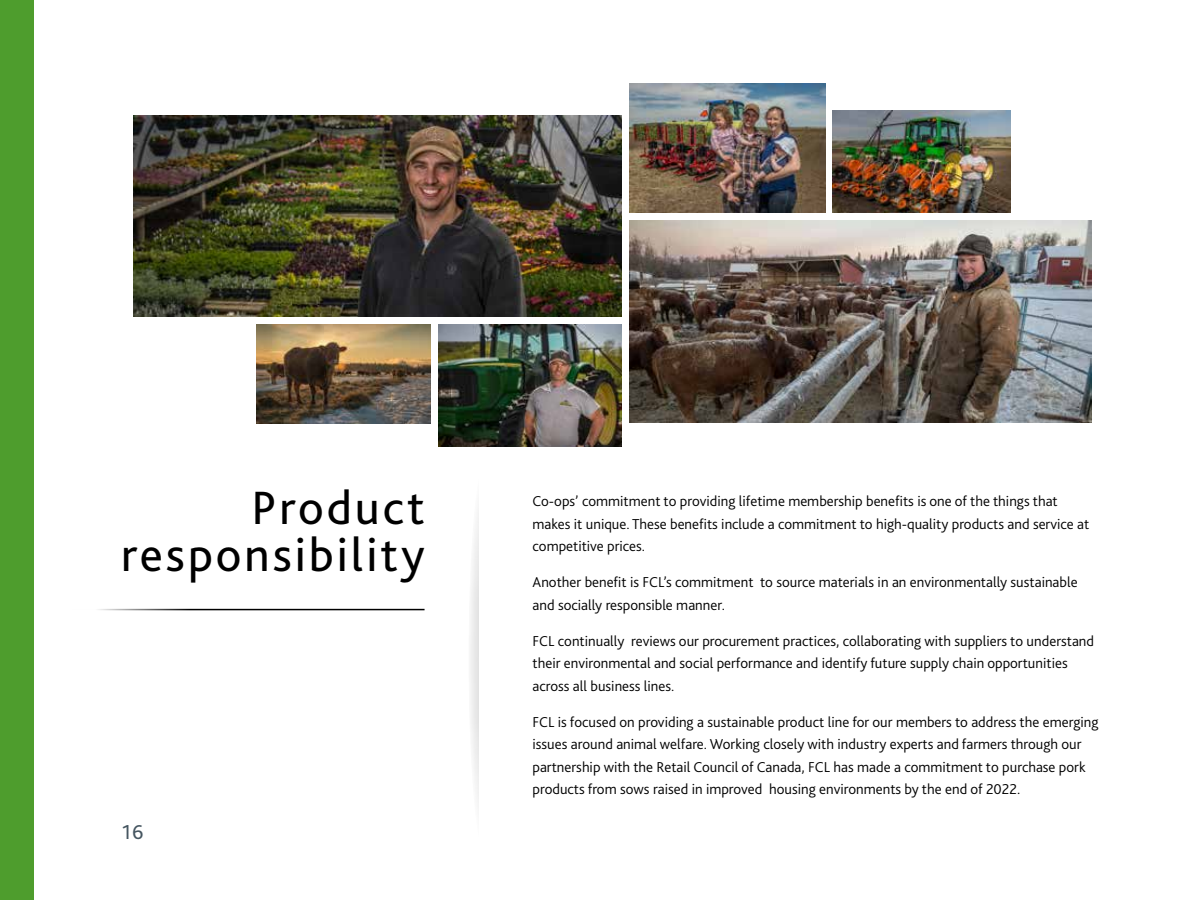
<style>
.page{position:relative;width:1200px;height:900px;background:#fff}
.page>*{position:absolute;margin:0;border:0;box-sizing:border-box;transform-origin:0 0}
.t1{font:48.9px/46.5px "Bliss 2";letter-spacing:.06em;color:#000;text-align:right}
.t2{font:21px "Bliss 2";color:#455560}
.t3{font:300 15px/22.5px "Bliss 2";color:#000}
</style>
<div class="page">
<svg style="left:468px;top:460px;width:35px;height:396px;fill:#f1f1f1"></svg>
<div style="left:479px;top:460px;width:40px;height:419px;background:#fff"></div>
<img style="left:134px;top:116px;width:488px;height:201px">
<img style="left:630px;top:84px;width:195px;height:129px">
<img style="left:630px;top:220px;width:462px;height:202px">
<img style="left:439px;top:325px;width:183px;height:122px">
<img style="left:833px;top:111px;width:177px;height:102px">
<img style="left:257px;top:325px;width:173px;height:99px">
<div style="left:0;top:0;width:34px;height:900px;background:#4e9d2d"></div>
<hr style="left:71px;top:609px;width:354px;height:1px;background:#000">
<h1 class="t1" style="left:121px;top:485px;width:305px">Product responsibility</h1>
<h2 class="t2" style="left:122px;top:819px;width:23px">16</h2>
<p class="t3" style="left:533px;top:490px;width:558px">Co-ops’ commitment to providing lifetime membership benefits is one of the things that makes it unique. These benefits include a commitment to high-quality products and service at competitive prices.</p>
<p class="t3" style="left:533px;top:571px;width:547px">Another benefit is FCL’s commitment to source materials in an environmentally sustainable and socially responsible manner.</p>
<p class="t3" style="left:533px;top:630px;width:563px">FCL continually reviews our procurement practices, collaborating with suppliers to understand their environmental and social performance and identify future supply chain opportunities across all business lines.</p>
<p class="t3" style="left:533px;top:711px;width:568px">FCL is focused on providing a sustainable product line for our members to address the emerging issues around animal welfare. Working closely with industry experts and farmers through our partnership with the Retail Council of Canada, FCL has made a commitment to purchase pork products from sows raised in improved housing environments by the end of 2022.</p>
</div>
